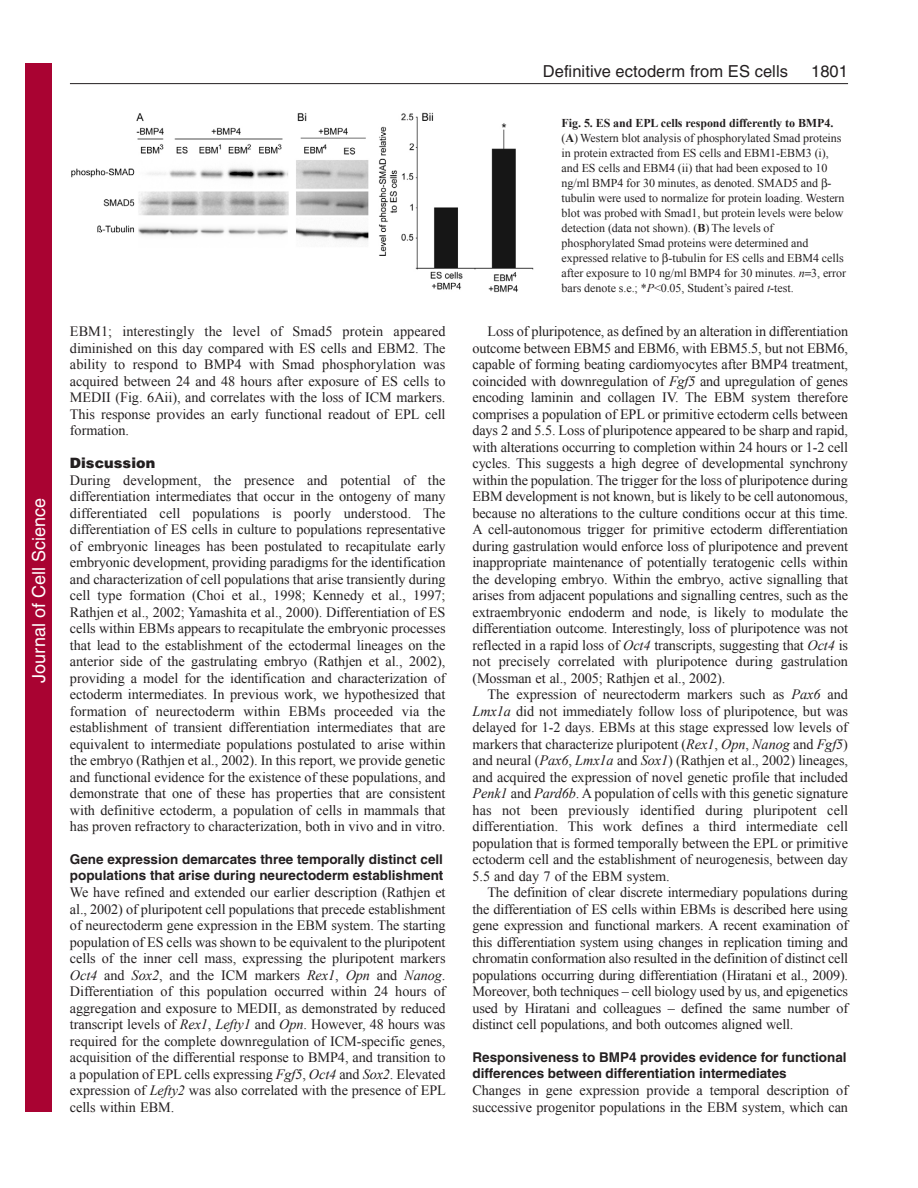
<style>
.page{position:relative;width:918px;height:1188px;background:#fff}
.page>*{position:absolute;margin:0;border:0;box-sizing:border-box;transform-origin:0 0}
.t1{font:18px "Helvetica";color:#fff}
.t2{font:16.5px "Helvetica";letter-spacing:.005em;color:#231f20}
.t3{font:14.25px/16.5px "Times New Roman";letter-spacing:-.005em;color:#231f20;text-align:justify}
.t4{font:900 14.25px "Helvetica";letter-spacing:.005em;color:#231f20}
.t5{font:700 13.5px/16.5px "Helvetica";color:#231f20}
.t6{font:12px/15px "Times New Roman";letter-spacing:-.005em;color:#231f20}
.s1{font-style:italic}
.s2{font-weight:700}
</style>
<div class="page">
<hr style="left:70px;top:83px;width:778px;height:1px;background:#231f20">
<img style="left:71px;top:112px;width:463px;height:181px">
<div style="left:26px;top:64px;width:26px;height:1048px;background:#a90332"></div>
<p class="t1" style="left:28px;top:683px;width:186px;rotate:-90deg">Journal of Cell Science</p>
<p class="t3" style="left:70px;top:323px;width:377px">EBM1; interestingly the level of Smad5 protein appeared diminished on this day compared with ES cells and EBM2. The ability to respond to BMP4 with Smad phosphorylation was acquired between 24 and 48 hours after exposure of ES cells to MEDII (Fig. 6Aii), and correlates with the loss of ICM markers.<br>This response provides an early functional readout of EPL cell formation.</p>
<p class="t4" style="left:70px;top:458px;width:87px">Discussion</p>
<p class="t3" style="left:70px;top:471px;width:377px">During development, the presence and potential of the differentiation intermediates that occur in the ontogeny of many differentiated cell populations is poorly understood. The differentiation of ES cells in culture to populations representative of embryonic lineages has been postulated to recapitulate early embryonic development, providing paradigms for the identification and characterization of cell populations that arise transiently during cell type formation (Choi et al., 1998; Kennedy et al., 1997; Rathjen et al., 2002; Yamashita et al., 2000). Differentiation of ES cells within EBMs appears to recapitulate the embryonic processes that lead to the establishment of the ectodermal lineages on the anterior side of the gastrulating embryo (Rathjen et al., 2002), providing a model for the identification and characterization of ectoderm intermediates. In previous work, we hypothesized that formation of neurectoderm within EBMs proceeded via the establishment of transient differentiation intermediates that are equivalent to intermediate populations postulated to arise within the embryo (Rathjen et al., 2002). In this report, we provide genetic and functional evidence for the existence of these populations, and demonstrate that one of these has properties that are consistent with definitive ectoderm, a population of cells in mammals that has proven refractory to characterization, both in vivo and in vitro.</p>
<p class="t5" style="left:70px;top:852px;width:375px">Gene expression demarcates three temporally distinct cell populations that arise during neurectoderm establishment</p>
<p class="t3" style="left:70px;top:884px;width:378px">We have refined and extended our earlier description (Rathjen et al., 2002) of pluripotent cell populations that precede establishment of neurectoderm gene expression in the EBM system. The starting population of ES cells was shown to be equivalent to the pluripotent cells of the inner cell mass, expressing the pluripotent markers <span class="s1">Oct4</span> and <span class="s1">Sox2</span>, and the ICM markers <span class="s1">Rex1</span>, <span class="s1">Opn</span> and <span class="s1">Nanog</span>.<br>Differentiation of this population occurred within 24 hours of aggregation and exposure to MEDII, as demonstrated by reduced transcript levels of <span class="s1">Rex1</span>, <span class="s1">Lefty1</span> and <span class="s1">Opn</span>. However, 48 hours was required for the complete downregulation of ICM-specific genes, acquisition of the differential response to BMP4, and transition to a population of EPL cells expressing <span class="s1">Fgf5</span>, <span class="s1">Oct4</span> and <span class="s1">Sox2</span>. Elevated expression of <span class="s1">Lefty2</span> was also correlated with the presence of EPL cells within EBM.</p>
<p class="t2" style="left:543px;top:65px;width:247px">Definitive ectoderm from ES cells</p>
<p class="t2" style="left:811px;top:65px;width:38px">1801</p>
<p class="t6" style="left:562px;top:116px;width:286px"><span class="s2">Fig. 5. ES and EPL cells respond differently to BMP4. </span>(<span class="s2">A</span>) Western blot analysis of phosphorylated Smad proteins in protein extracted from ES cells and EBM1-EBM3 (i), and ES cells and EBM4 (ii) that had been exposed to 10 ng/ml BMP4 for 30 minutes, as denoted. SMAD5 and - tubulin were used to normalize for protein loading. Western blot was probed with Smad1, but protein levels were below detection (data not shown). (<span class="s2">B</span>) The levels of phosphorylated Smad proteins were determined and expressed relative to -tubulin for ES cells and EBM4 cells after exposure to 10 ng/ml BMP4 for 30 minutes. <span class="s1">n</span> 3, error bars denote s.e.; *<span class="s1">P</span>&lt;0.05, Student’s paired <span class="s1">t</span>-test.</p>
<p class="t3" style="left:472px;top:323px;width:377px;text-indent:15px">Loss of pluripotence, as defined by an alteration in differentiation outcome between EBM5 and EBM6, with EBM5.5, but not EBM6, capable of forming beating cardiomyocytes after BMP4 treatment, coincided with downregulation of <span class="s1">Fgf5</span> and upregulation of genes encoding laminin and collagen IV. The EBM system therefore comprises a population of EPL or primitive ectoderm cells between days 2 and 5.5. Loss of pluripotence appeared to be sharp and rapid, with alterations occurring to completion within 24 hours or 1-2 cell cycles. This suggests a high degree of developmental synchrony within the population. The trigger for the loss of pluripotence during EBM development is not known, but is likely to be cell autonomous, because no alterations to the culture conditions occur at this time.<br>A cell-autonomous trigger for primitive ectoderm differentiation during gastrulation would enforce loss of pluripotence and prevent inappropriate maintenance of potentially teratogenic cells within the developing embryo. Within the embryo, active signalling that arises from adjacent populations and signalling centres, such as the extraembryonic endoderm and node, is likely to modulate the differentiation outcome. Interestingly, loss of pluripotence was not reflected in a rapid loss of <span class="s1">Oct4</span> transcripts, suggesting that <span class="s1">Oct4</span> is not precisely correlated with pluripotence during gastrulation (Mossman et al., 2005; Rathjen et al., 2002).</p>
<p class="t3" style="left:472px;top:686px;width:377px;text-indent:15px">The expression of neurectoderm markers such as <span class="s1">Pax6</span> and <span class="s1">Lmx1a</span> did not immediately follow loss of pluripotence, but was delayed for 1-2 days. EBMs at this stage expressed low levels of markers that characterize pluripotent (<span class="s1">Rex1</span>, <span class="s1">Opn</span>, <span class="s1">Nanog</span> and <span class="s1">Fgf5</span>) and neural (<span class="s1">Pax6</span>, <span class="s1">Lmx1a</span> and <span class="s1">Sox1</span>) (Rathjen et al., 2002) lineages, and acquired the expression of novel genetic profile that included <span class="s1">Penk1</span> and <span class="s1">Pard6b</span>. A population of cells with this genetic signature has not been previously identified during pluripotent cell differentiation. This work defines a third intermediate cell population that is formed temporally between the EPL or primitive ectoderm cell and the establishment of neurogenesis, between day 5.5 and day 7 of the EBM system.</p>
<p class="t3" style="left:472px;top:884px;width:377px;text-indent:15px">The definition of clear discrete intermediary populations during the differentiation of ES cells within EBMs is described here using gene expression and functional markers. A recent examination of this differentiation system using changes in replication timing and chromatin conformation also resulted in the definition of distinct cell populations occurring during differentiation (Hiratani et al., 2009).<br>Moreover, both techniques – cell biology used by us, and epigenetics used by Hiratani and colleagues – defined the same number of distinct cell populations, and both outcomes aligned well.</p>
<p class="t5" style="left:472px;top:1050px;width:376px">Responsiveness to BMP4 provides evidence for functional differences between differentiation intermediates</p>
<p class="t3" style="left:472px;top:1082px;width:377px">Changes in gene expression provide a temporal description of successive progenitor populations in the EBM system, which can</p>
</div>
